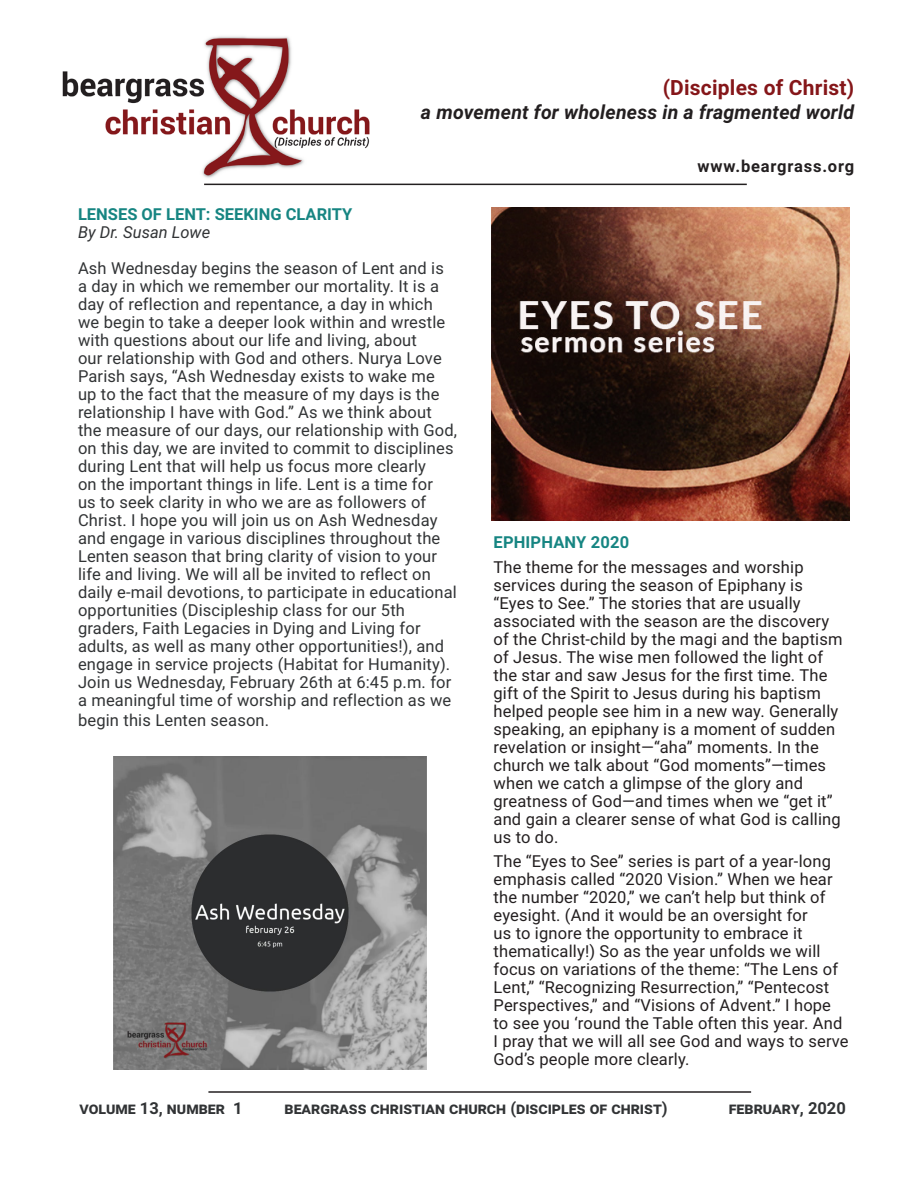
<style>
.page{position:relative;width:918px;height:1188px;background:#fff}
.page>*{position:absolute;margin:0;border:0;box-sizing:border-box;transform-origin:0 0}
.Newletter_Body{font:700 21px "Roboto";letter-spacing:.01em;color:#851619}
.Newletter_Body-2{font:italic 700 19.5px "Roboto";letter-spacing:.01em;color:#231f20}
.Newsletter_Item_Line{font:16.5px/18px "Roboto";letter-spacing:.01em;color:#313335}
.Newletter_Body-3{font:16.5px/18px "Roboto";letter-spacing:.01em;color:#231f20}
.t1{font:700 16.5px "Roboto";color:#313335}
.Newsletter_Item_Line-2{font:700 16.5px "Roboto";color:#168582}
.Newletter_Body-4{font:700 16.5px "Roboto";letter-spacing:.05em;color:#231f20}
.Newsletter_Item_Line-3{font:italic 16.5px "Roboto";color:#313335}
.Newletter_Body-5{font:700 16.5px "Roboto";letter-spacing:.01em;color:#168582}
</style>
<div class="page">
<hr style="left:208px;top:1091px;width:543px;height:2px;background:#231f20">
<hr style="left:204px;top:184px;width:543px;height:1px;background:#231f20">
<img style="left:62px;top:36px;width:308px;height:142px">
<img style="left:491px;top:207px;width:359px;height:314px">
<img style="left:113px;top:757px;width:313px;height:313px">
<p class="Newletter_Body" style="left:663px;top:72px;width:193px">(Disciples of Christ)</p>
<p class="Newletter_Body-2" style="left:421px;top:99px;width:435px">a movement for wholeness in a fragmented world</p>
<p class="Newsletter_Item_Line-2" style="left:78px;top:202px;width:276px">LENSES OF LENT: SEEKING CLARITY</p>
<p class="Newsletter_Item_Line-3" style="left:78px;top:220px;width:134px">By Dr. Susan Lowe</p>
<p class="Newsletter_Item_Line" style="left:78px;top:258px;width:381px">Ash Wednesday begins the season of Lent and is<br>a day in which we remember our mortality. It is a day of reflection and repentance, a day in which we begin to take a deeper look within and wrestle with questions about our life and living, about<br>our relationship with God and others. Nurya Love Parish says, “Ash Wednesday exists to wake me up to the fact that the measure of my days is the relationship I have with God.” As we think about the measure of our days, our relationship with God, on this day, we are invited to commit to disciplines during Lent that will help us focus more clearly<br>on the important things in life. Lent is a time for<br>us to seek clarity in who we are as followers of Christ. I hope you will join us on Ash Wednesday and engage in various disciplines throughout the Lenten season that bring clarity of vision to your life and living. We will all be invited to reflect on daily e-mail devotions, to participate in educational opportunities (Discipleship class for our 5th graders, Faith Legacies in Dying and Living for adults, as well as many other opportunities!), and engage in service projects (Habitat for Humanity).<br>Join us Wednesday, February 26th at 6:45 p.m. for a meaningful time of worship and reflection as we</p>
<p class="Newsletter_Item_Line" style="left:78px;top:710px;width:193px">begin this Lenten season.</p>
<p class="Newletter_Body-4" style="left:698px;top:154px;width:158px">www.beargrass.org</p>
<p class="Newletter_Body-5" style="left:494px;top:531px;width:137px">EPHIPHANY 2020</p>
<p class="Newletter_Body-3" style="left:494px;top:557px;width:351px">The theme for the messages and worship services during the season of Epiphany is “Eyes to See.” The stories that are usually associated with the season are the discovery of the Christ-child by the magi and the baptism of Jesus. The wise men followed the light of the star and saw Jesus for the first time. The gift of the Spirit to Jesus during his baptism helped people see him in a new way. Generally speaking, an epiphany is a moment of sudden revelation or insight—“aha” moments. In the church we talk about “God moments”—times when we catch a glimpse of the glory and greatness of God—and times when we “get it” and gain a clearer sense of what God is calling us to do.</p>
<p class="Newletter_Body-3" style="left:494px;top:852px;width:357px">The “Eyes to See” series is part of a year-long emphasis called “2020 Vision.” When we hear the number “2020,” we can’t help but think of eyesight. (And it would be an oversight for<br>us to ignore the opportunity to embrace it thematically!) So as the year unfolds we will focus on variations of the theme: “The Lens of Lent,” “Recognizing Resurrection,” “Pentecost Perspectives,” and “Visions of Advent.” I hope to see you ‘round the Table often this year. And I pray that we will all see God and ways to serve God’s people more clearly.</p>
<p class="t1" style="left:79px;top:1097px;width:192px">Volume 13, Number 1 B</p>
<p class="t1" style="left:294px;top:1097px;width:376px">eargrass Christian Church (Disciples of Christ)</p>
<p class="t1" style="left:729px;top:1097px;width:10px">FEBRUAR</p>
<p class="t1" style="left:791px;top:1097px;width:56px">Y, 2020</p>
</div>
